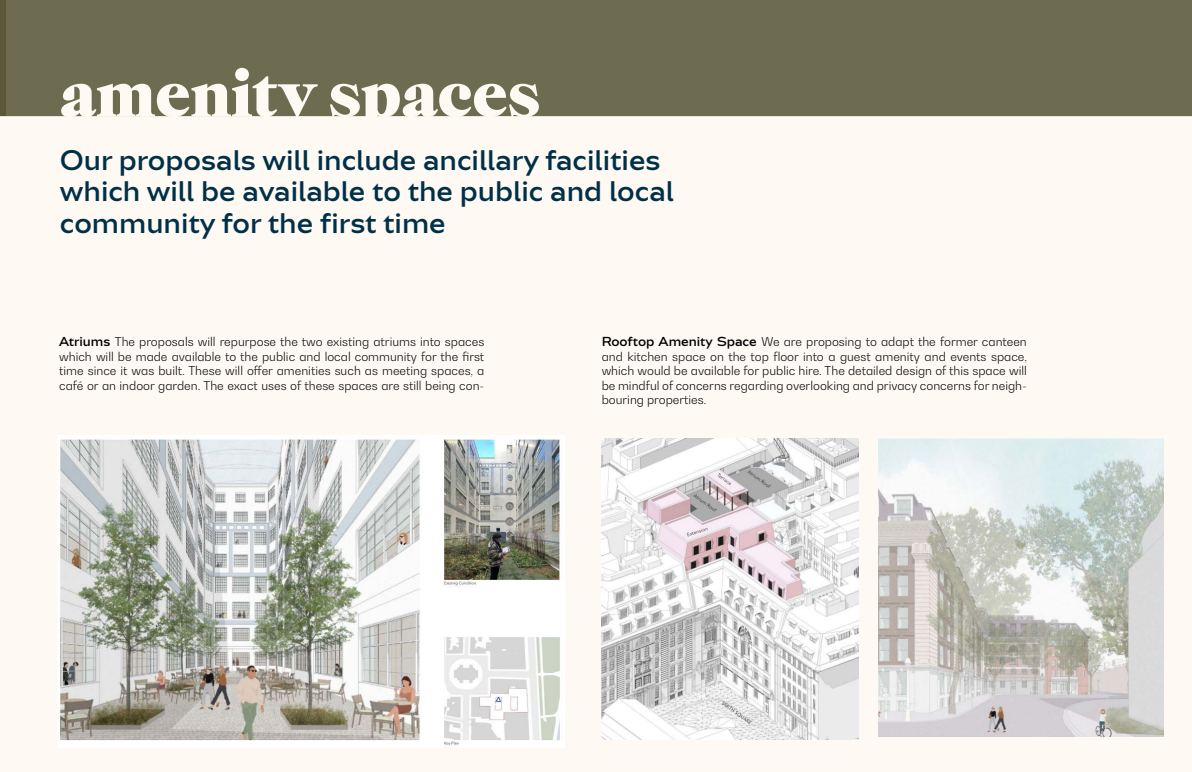
<style>
.page{position:relative;width:1192px;height:772px;background:#fff}
.page>*{position:absolute;margin:0;border:0;box-sizing:border-box;transform-origin:0 0}
.t1{font:900 60px "Bw Beto";color:#fef9f2}
.t2{font:500 26px/31.2px "Bw Aleta No 20";color:#003048}
.t3{font:300 12px/14.4px "Bw Gradual DEMO";color:#000;text-align:justify}
.s1{font-family:"Bw Aleta No 20";font-weight:500}
</style>
<div class="page">
<div style="left:0;top:0;width:1192px;height:116px;background:#6e6c50"></div>
<div style="left:0;top:116px;width:1192px;height:655px;background:#fef9f2"></div>
<img style="left:58px;top:435px;width:506px;height:312px">
<img style="left:602px;top:438px;width:256px;height:300px">
<img style="left:878px;top:438px;width:286px;height:297px">
<h1 class="t1" style="left:60px;top:55px;width:482px">amenity spaces</h1>
<h2 class="t2" style="left:60px;top:145px;width:616px">Our proposals will include ancillary facilities which will be available to the public and local community for the first time</h2>
<p class="t3" style="left:59px;top:334px;width:427px"><span class="s1">Atriums</span> The proposals will repurpose the two existing atriums into spaces which will be made available to the public and local community for the first time since it was built. These will offer amenities such as meeting spaces, a café or an indoor garden. The exact uses of these spaces are still being con-</p>
<p class="t3" style="left:602px;top:334px;width:427px"><span class="s1">Rooftop Amenity Space</span> We are proposing to adapt the former canteen and kitchen space on the top floor into a guest amenity and events space, which would be available for public hire. The detailed design of this space will be mindful of concerns regarding overlooking and privacy concerns for neigh&shy;bouring properties.</p>
</div>
